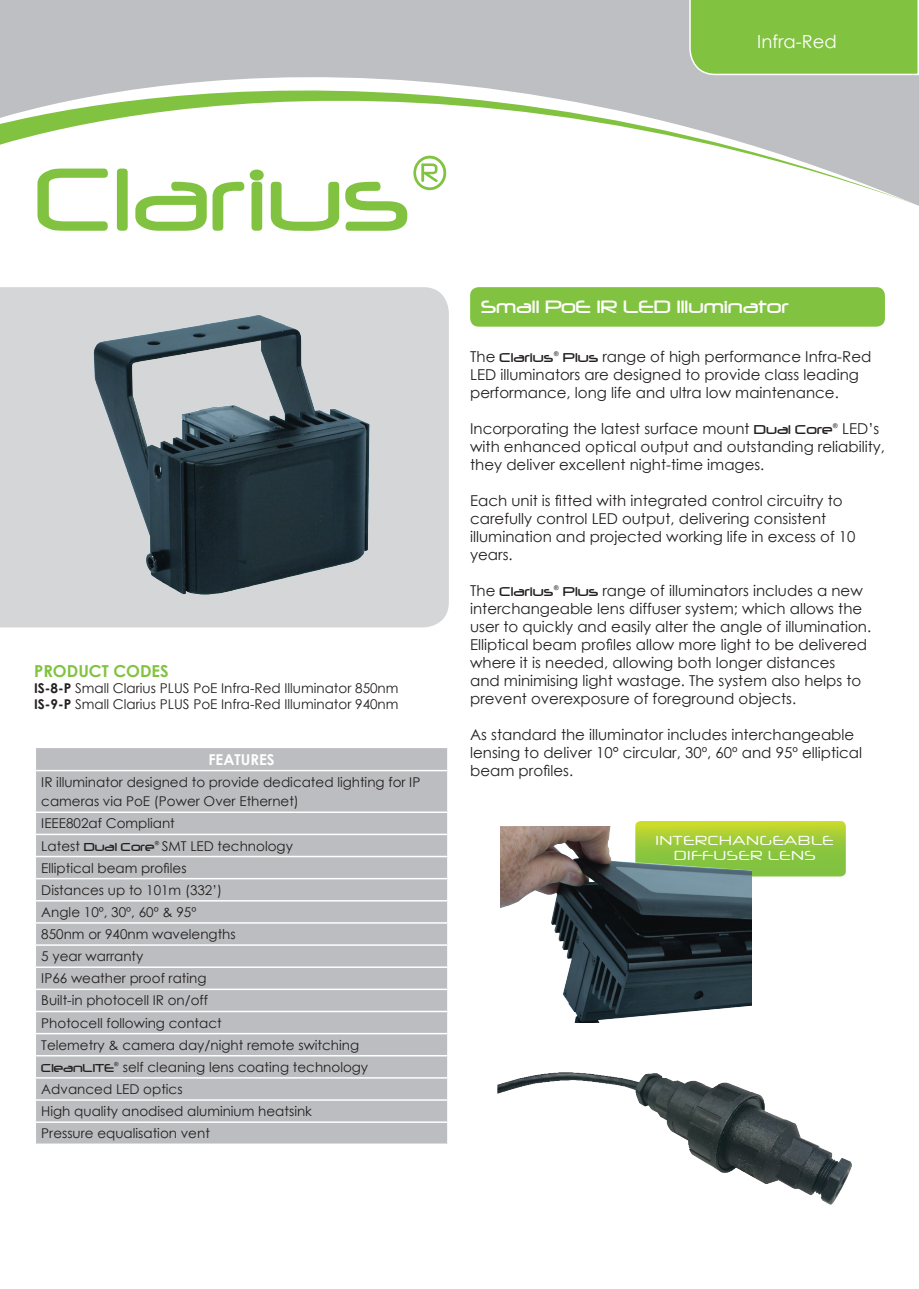
<style>
.page{position:relative;width:919px;height:1289px;background:#fff}
.page>*{position:absolute;margin:0;border:0;box-sizing:border-box;transform-origin:0 0}
.t1{font:104.55px "Neuropol";color:#81c340}
.t2{font:21px "Neuropol";color:#fff}
.t3{font:18px "Century Gothic";color:#fff}
.t4{font:700 16.5px "Century Gothic";color:#81c340}
.t5{font:15px/18px "Century Gothic";color:#231f20}
.t6{font:700 15px "Century Gothic";color:#fff}
.t7{font:13.5px/19.5px "Century Gothic";color:#231f20}
.t8{font:13.05px/15.5px "Neuropol X Free";color:#fff;text-align:center}
.s1{font-weight:700}
.s2{font-family:"Neuropol"}
</style>
<div class="page">
<svg style="left:0;top:0;width:918px;height:206px;fill:#bec3c2"></svg>
<div style="left:688px;top:0;width:230px;height:76px;background:#81c340"></div>
<img style="left:498px;top:1072px;width:354px;height:133px">
<svg style="left:635px;top:821px;width:210px;height:55px;background:#9dcb39"></svg>
<img style="left:500px;top:826px;width:251px;height:196px">
<div style="left:470px;top:287px;width:414px;height:40px;background:#81c340;border-radius:9px"></div>
<div style="left:0;top:287px;width:449px;height:340px;background:#d5d6d8"></div>
<img style="left:87px;top:310px;width:293px;height:294px">
<div style="left:36px;top:748px;width:411px;height:395px;background:#bcbdc0"></div>
<svg style="left:447px;top:748px;width:1px;height:21px"></svg>
<hr style="left:35px;top:769px;width:413px;height:2px;background:#fff">
<hr style="left:35px;top:811px;width:413px;height:2px;background:#fff">
<hr style="left:35px;top:833px;width:413px;height:2px;background:#fff">
<hr style="left:35px;top:855px;width:413px;height:2px;background:#fff">
<hr style="left:35px;top:877px;width:413px;height:2px;background:#fff">
<hr style="left:35px;top:900px;width:413px;height:1px;background:#fff">
<hr style="left:35px;top:922px;width:413px;height:1px;background:#fff">
<hr style="left:35px;top:944px;width:413px;height:1px;background:#fff">
<hr style="left:35px;top:966px;width:413px;height:1px;background:#fff">
<hr style="left:35px;top:988px;width:413px;height:2px;background:#fff">
<hr style="left:35px;top:1010px;width:413px;height:2px;background:#fff">
<hr style="left:35px;top:1032px;width:413px;height:2px;background:#fff">
<hr style="left:35px;top:1054px;width:413px;height:2px;background:#fff">
<hr style="left:35px;top:1077px;width:413px;height:1px;background:#fff">
<hr style="left:35px;top:1099px;width:413px;height:1px;background:#fff">
<hr style="left:35px;top:1121px;width:413px;height:1px;background:#fff">
<svg style="left:447px;top:813px;width:1px;height:330px"></svg>
<p class="t3" style="left:757px;top:28px;width:81px">Infra-Red</p>
<p class="t1" style="left:35px;top:144px;width:415px">Clarius<sup>®</sup></p>
<p class="t4" style="left:34px;top:660px;width:136px">PRODUCT CODES</p>
<p class="t7" style="left:34px;top:678px;width:366px"><span class="s1">IS-8-P</span> Small Clarius PLUS PoE Infra-Red Illuminator 850nm</p>
<p class="t7" style="left:34px;top:694px;width:366px"><span class="s1">IS-9-P</span> Small Clarius PLUS PoE Infra-Red Illuminator 940nm</p>
<p class="t6" style="left:208px;top:749px;width:68px">FEATURES</p>
<p class="t7" style="left:41px;top:772px;width:380px">IR illuminator designed to provide dedicated lighting for IP cameras via PoE (Power Over Ethernet)</p>
<p class="t7" style="left:41px;top:813px;width:135px">IEEE802af Compliant</p>
<p class="t7" style="left:41px;top:835px;width:253px">Latest <span class="s2">Dual Core</span><sup>®</sup> SMT LED technology</p>
<p class="t7" style="left:41px;top:857px;width:147px">Elliptical beam profiles</p>
<p class="t7" style="left:41px;top:880px;width:182px">Distances up to 101m (332’)</p>
<p class="t7" style="left:41px;top:902px;width:156px">Angle 10º, 30º, 60º &amp; 95º</p>
<p class="t7" style="left:41px;top:924px;width:196px">850nm or 940nm wavelengths</p>
<p class="t7" style="left:41px;top:946px;width:104px">5 year warranty</p>
<p class="t7" style="left:41px;top:968px;width:167px">IP66 weather proof rating</p>
<p class="t7" style="left:41px;top:990px;width:168px">Built-in photocell IR on/off</p>
<p class="t7" style="left:41px;top:1012px;width:182px">Photocell following contact</p>
<p class="t7" style="left:41px;top:1034px;width:319px">Telemetry &amp; camera day/night remote switching</p>
<p class="t7" style="left:41px;top:1057px;width:328px"><span class="s2">CleanLITE</span><sup>®</sup> self cleaning lens coating technology</p>
<p class="t7" style="left:41px;top:1079px;width:143px">Advanced LED optics</p>
<p class="t7" style="left:41px;top:1101px;width:272px">High quality anodised aluminium heatsink</p>
<p class="t7" style="left:41px;top:1123px;width:170px">Pressure equalisation vent</p>
<p class="t2" style="left:481px;top:296px;width:309px">Small PoE IR LED Illuminator</p>
<p class="t5" style="left:470px;top:347px;width:403px">The <span class="s2">Clarius</span><sup>®</sup> <span class="s2">Plus</span> range of high performance Infra-Red<br>LED illuminators are designed to provide class leading performance, long life and ultra low maintenance.</p>
<p class="t5" style="left:470px;top:419px;width:416px">Incorporating the latest surface mount <span class="s2">Dual Core</span><sup>®</sup> LED’s with enhanced optical output and outstanding reliability, they deliver excellent night-time images.</p>
<p class="t5" style="left:470px;top:491px;width:387px">Each unit is fitted with integrated control circuitry to carefully control LED output, delivering consistent illumination and projected working life in excess of 10 years.</p>
<p class="t5" style="left:470px;top:581px;width:402px">The <span class="s2">Clarius</span><sup>®</sup> <span class="s2">Plus</span> range of illuminators includes a new interchangeable lens diffuser system; which allows the user to quickly and easily alter the angle of illumination.<br>Elliptical beam profiles allow more light to be delivered where it is needed, allowing both longer distances<br>and minimising light wastage. The system also helps to prevent overexposure of foreground objects.</p>
<p class="t5" style="left:470px;top:725px;width:393px">As standard the illuminator includes interchangeable lensing to deliver 10° circular, 30º, 60º and 95º elliptical beam profiles.</p>
<p class="t8" style="left:655px;top:832px;width:180px">INTERCHANGEABLE<br>DIFFUSER LENS</p>
</div>
